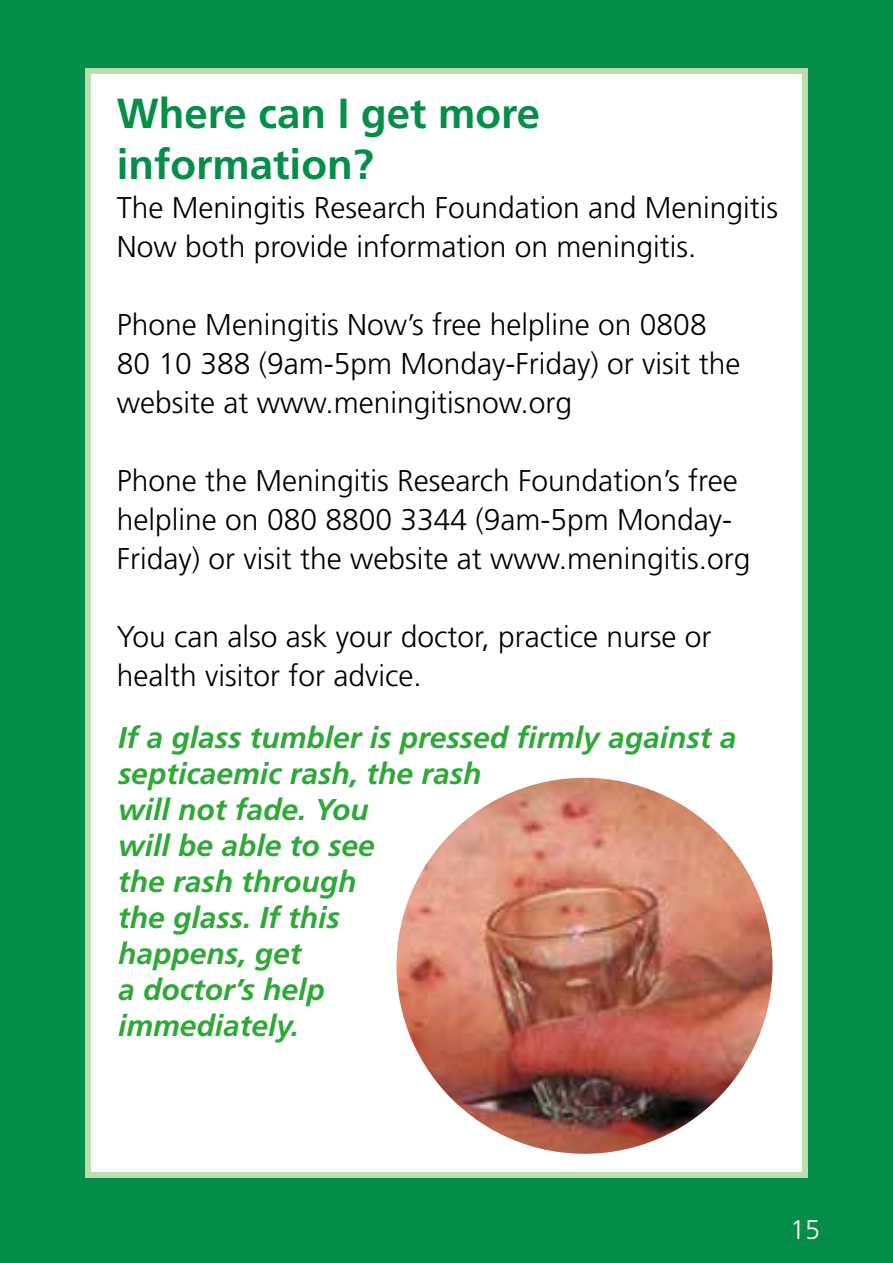
<style>
.page{position:relative;width:893px;height:1263px;background:#fff}
.page>*{position:absolute;margin:0;border:0;box-sizing:border-box;transform-origin:0 0}
.t1{font:700 42px/50.4px "Frutiger";color:#048e4a}
.t2{font:300 30px/39px "Frutiger";color:#000}
.t3{font:italic 700 30px/36px "Frutiger";color:#2ea837}
.t4{font:300 27px "Frutiger";color:#fff}
</style>
<div class="page">
<div style="left:0;top:0;width:893px;height:1221px;background:#048e4a"></div>
<div style="left:85px;top:68px;width:723px;height:1110px;background:#fff;border:6px solid #c0dcb0"></div>
<div style="left:0;top:1203px;width:893px;height:60px;background:#048e4a"></div>
<img style="left:396px;top:778px;width:376px;height:376px;border-radius:188px">
<h1 class="t1" style="left:117px;top:88px;width:425px">Where can I get more information?</h1>
<p class="t2" style="left:117px;top:188px;width:663px">The Meningitis Research Foundation and Meningitis<br>Now both provide information on meningitis.</p>
<p class="t2" style="left:117px;top:305px;width:625px">Phone Meningitis Now’s free helpline on 0808<br>80 10 388 (9am-5pm Monday-Friday) or visit the website at www.meningitisnow.org</p>
<p class="t2" style="left:117px;top:461px;width:635px">Phone the Meningitis Research Foundation’s free helpline on 080 8800 3344 (9am-5pm Monday-<br>Friday) or visit the website at www.meningitis.org</p>
<p class="t2" style="left:117px;top:617px;width:596px">You can also ask your doctor, practice nurse or health visitor for advice.</p>
<p class="t3" style="left:118px;top:720px;width:620px">If a glass tumbler is pressed firmly against a septicaemic rash, the rash<br>will not fade. You<br>will be able to see<br>the rash through<br>the glass. If this<br>happens, get<br>a doctor’s help<br>immediately.</p>
<p class="t4" style="left:790px;top:1214px;width:32px">15</p>
</div>
